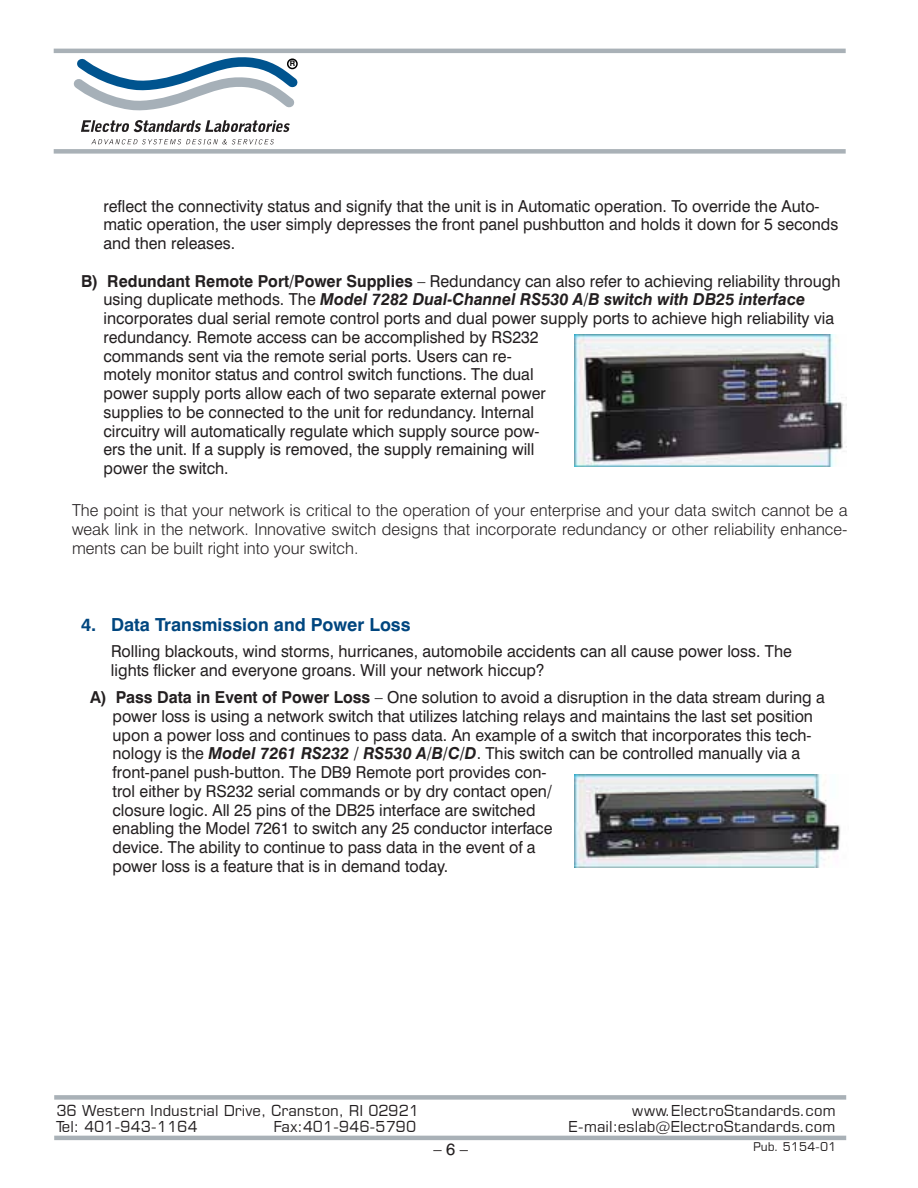
<style>
.page{position:relative;width:918px;height:1188px;background:#fff}
.page>*{position:absolute;margin:0;border:0;box-sizing:border-box;transform-origin:0 0}
.Paragraph_Style_2{font:700 18px "Swiss 721 BT";color:#00467f}
.Paragraph_Style_3_le{font:16.5px/18.8px "Swiss 721 BT";color:#231f20}
.Introduction_paragra{font:300 16.5px/18.8px "Swiss 721 BT";color:#231f20;text-align:justify}
.Paragraph_Style_3{font:16.5px/18.8px "Swiss 721 BT";color:#231f20}
.Paragraph_Style_2B_N{font:16.5px/18.8px "Swiss 721 BT";color:#231f20}
.t1{font:15px "Square 721 BT";color:#231f20}
.t2{font:12px "Square 721 BT";color:#231f20}
.t3{font:700 7.65px "Swiss 721 BT";color:#000}
.s1{font-weight:700}
.s2{font-weight:700;font-style:italic}
</style>
<div class="page">
<hr style="left:54px;top:1136px;width:792px;height:4px;background:#a9b1b7">
<div style="left:54px;top:1095px;width:792px;height:5px;background:#a9b1b7"></div>
<hr style="left:54px;top:49px;width:792px;height:4px;background:#a9b1b7">
<div style="left:54px;top:149px;width:792px;height:5px;background:#a9b1b7"></div>
<img style="left:574px;top:334px;width:273px;height:133px">
<img style="left:575px;top:775px;width:266px;height:93px">
<svg style="left:73px;top:57px;width:225px;height:54px"></svg>
<svg style="left:81px;top:120px;width:209px;height:12px"></svg>
<svg style="left:91px;top:139px;width:183px;height:5px"></svg>
<div style="left:287px;top:58px;width:11px;height:11px;border:2px solid #000;border-radius:50%"></div>
<p class="t3" style="left:290px;top:59px;width:7px">R</p>
<p class="Paragraph_Style_3" style="left:104px;top:196px;width:736px">reflect the connectivity status and signify that the unit is in Automatic operation. To override the Auto&shy;matic operation, the user simply depresses the front panel pushbutton and holds it down for 5 seconds and then releases.</p>
<p class="Paragraph_Style_3_le" style="left:104px;top:271px;width:738px;text-indent:-23px"><span class="s1">B) Redundant Remote Port/Power Supplies</span> – Redundancy can also refer to achieving reliability through using duplicate methods. The <span class="s2">Model 7282 Dual-Channel RS530 A/B switch with DB25 interface </span>incorporates dual serial remote control ports and dual power supply ports to achieve high reliability via redundancy. Remote access can be accomplished by RS232<br>commands sent via the remote serial ports. Users can re-<br>motely monitor status and control switch functions. The dual<br>power supply ports allow each of two separate external power<br>supplies to be connected to the unit for redundancy. Internal<br>circuitry will automatically regulate which supply source pow-<br>ers the unit. If a supply is removed, the supply remaining will<br>power the switch.</p>
<p class="Introduction_paragra" style="left:72px;top:501px;width:777px">The point is that your network is critical to the operation of your enterprise and your data switch cannot be a weak link in the network. Innovative switch designs that incorporate redundancy or other reliability enhance&shy;ments can be built right into your switch.</p>
<p class="Paragraph_Style_2" style="left:81px;top:613px;width:331px">4. Data Transmission and Power Loss</p>
<p class="Paragraph_Style_2B_N" style="left:111px;top:641px;width:682px">Rolling blackouts, wind storms, hurricanes, automobile accidents can all cause power loss. The lights flicker and everyone groans. Will your network hiccup?</p>
<p class="Paragraph_Style_3_le" style="left:113px;top:688px;width:714px;text-indent:-23px"><span class="s1">A) Pass Data in Event of Power Loss</span> – One solution to avoid a disruption in the data stream during a power loss is using a network switch that utilizes latching relays and maintains the last set position upon a power loss and continues to pass data. An example of a switch that incorporates this tech&shy;nology is the <span class="s2">Model 7261 RS232 / RS530 A/B/C/D</span>. This switch can be controlled manually via a front-panel push-button. The DB9 Remote port provides con-<br>trol either by RS232 serial commands or by dry contact open/<br>closure logic. All 25 pins of the DB25 interface are switched<br>enabling the Model 7261 to switch any 25 conductor interface<br>device. The ability to continue to pass data in the event of a<br>power loss is a feature that is in demand today.</p>
<p class="t1" style="left:56px;top:1101px;width:364px">36 Western Industrial Drive, Cranston, RI 02921</p>
<p class="t1" style="left:632px;top:1101px;width:205px">www.ElectroStandards.com</p>
<p class="t1" style="left:56px;top:1117px;width:143px">Tel: 401-943-1164</p>
<p class="t1" style="left:274px;top:1117px;width:144px">Fax:401-946-5790</p>
<p class="t1" style="left:568px;top:1117px;width:269px">E-mail:eslab@ElectroStandards.com</p>
<p class="Paragraph_Style_3_le" style="left:433px;top:1140px;width:36px">– 6 –</p>
<p class="t2" style="left:753px;top:1139px;width:85px">Pub. 5154-01</p>
</div>
